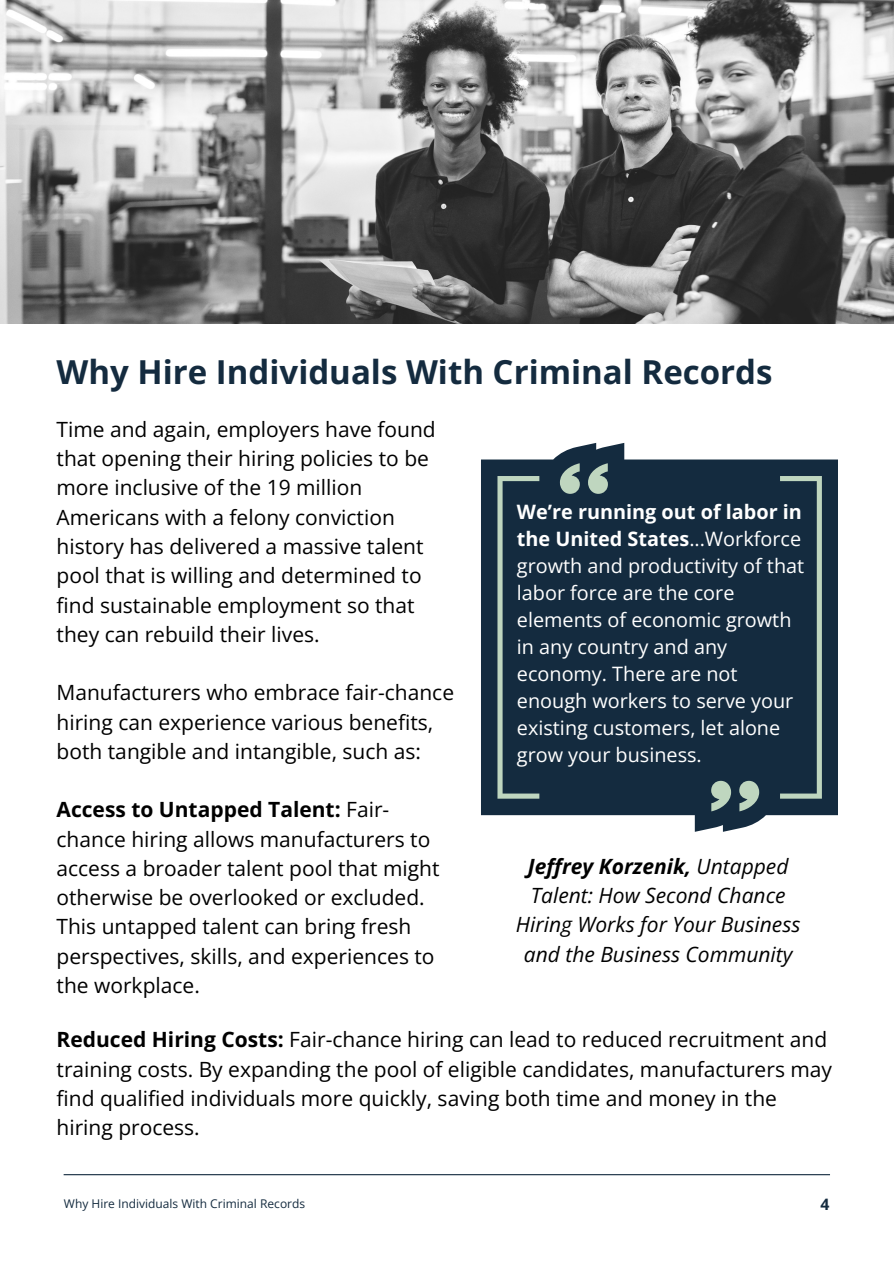
<style>
.page{position:relative;width:894px;height:1264px;background:#fff}
.page>*{position:absolute;margin:0;border:0;box-sizing:border-box;transform-origin:0 0}
.t1{font:700 33px "Open Sans";color:#142b3f}
.t2{font:21px/29.2px "Open Sans";color:#000}
.t3{font:italic 21px/29.2px "Open Sans";color:#000;text-align:center}
.t4{font:19.8px/27px "Open Sans";color:#fff}
.t5{font:700 15.75px "Open Sans";color:#142b3f}
.t6{font:12px "Open Sans";color:#142b3f}
.s1{font-weight:700}
</style>
<div class="page">
<hr style="left:64px;top:1174px;width:765px;height:1px;background:#142b3f">
<img style="left:0;top:0;width:893px;height:323px">
<svg style="left:481px;top:443px;width:356px;height:388px;background:#293e50"></svg>
<svg style="left:588px;top:463px;width:19px;height:31px"></svg>
<svg style="left:559px;top:463px;width:20px;height:31px"></svg>
<svg style="left:711px;top:780px;width:19px;height:31px"></svg>
<svg style="left:739px;top:780px;width:20px;height:31px"></svg>
<svg style="left:497px;top:476px;width:42px;height:322px;background:#2a4150"></svg>
<svg style="left:779px;top:476px;width:42px;height:322px;background:#243b4b"></svg>
<h1 class="t1" style="left:56px;top:348px;width:717px">Why Hire Individuals With Criminal Records</h1>
<p class="t2" style="left:56px;top:414px;width:380px">Time and again, employers have found that opening their hiring policies to be more inclusive of the 19 million Americans with a felony conviction history has delivered a massive talent pool that is willing and determined to find sustainable employment so that they can rebuild their lives.</p>
<p class="t2" style="left:56px;top:677px;width:399px">Manufacturers who embrace fair-chance hiring can experience various benefits, both tangible and intangible, such as:</p>
<p class="t2" style="left:56px;top:794px;width:384px"><span class="s1">Access to Untapped Talent:</span> Fair&shy;chance hiring allows manufacturers to access a broader talent pool that might otherwise be overlooked or excluded.<br>This untapped talent can bring fresh perspectives, skills, and experiences to the workplace.</p>
<p class="t4" style="left:516px;top:498px;width:289px"><span class="s1">We’re running out of labor in the United States</span>...Workforce growth and productivity of that labor force are the core elements of economic growth in any country and any economy. There are not enough workers to serve your existing customers, let alone grow your business.</p>
<p class="t3" style="left:515px;top:851px;width:286px"><span class="s1">Jeffrey Korzenik,</span> Untapped<br>Talent: How Second Chance<br>Hiring Works for Your Business and the Business Community</p>
<p class="t2" style="left:56px;top:1024px;width:776px"><span class="s1">Reduced Hiring Costs:</span> Fair-chance hiring can lead to reduced recruitment and training costs. By expanding the pool of eligible candidates, manufacturers may find qualified individuals more quickly, saving both time and money in the hiring process.</p>
<p class="t6" style="left:64px;top:1195px;width:243px">Why Hire Individuals With Criminal Records</p>
<p class="t5" style="left:820px;top:1192px;width:10px">4</p>
</div>
